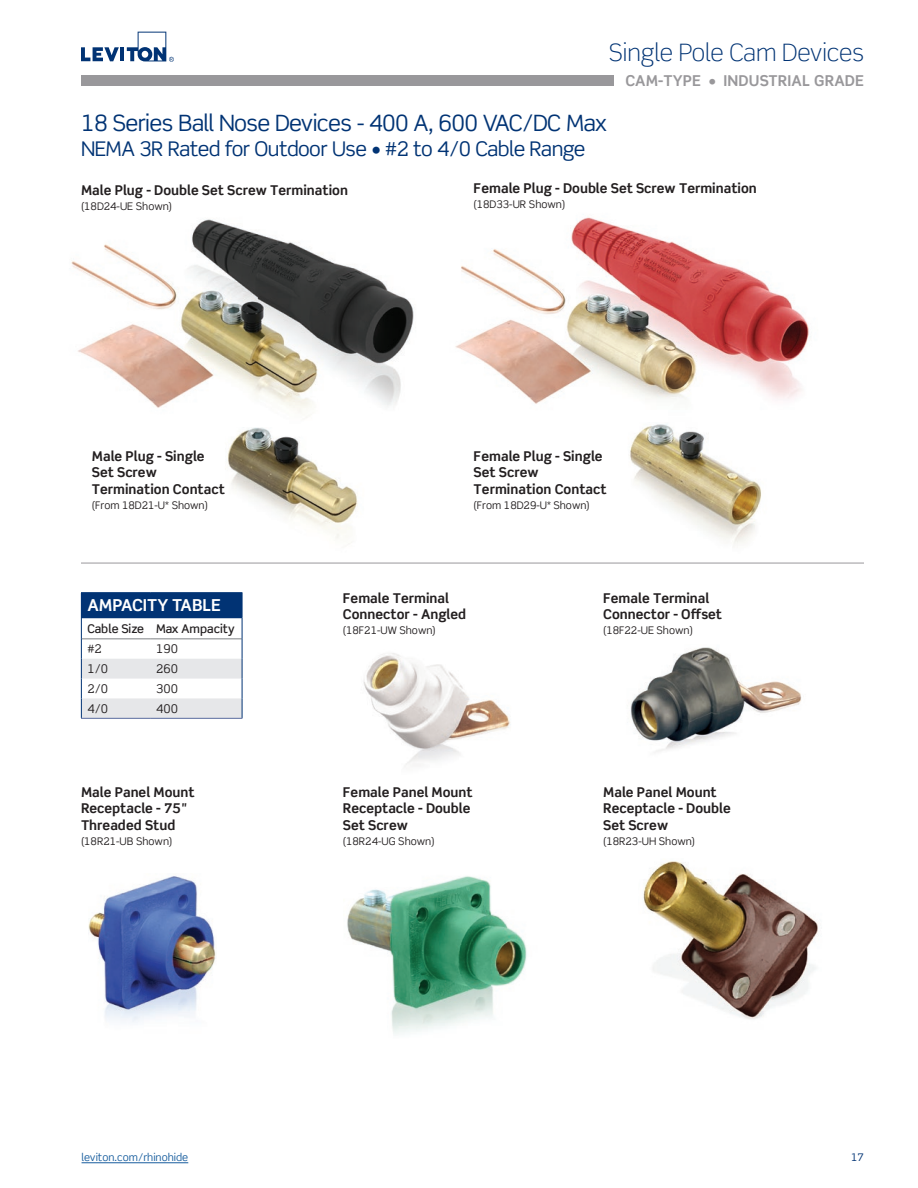
<style>
.page{position:relative;width:918px;height:1188px;background:#fff}
.page>*{position:absolute;margin:0;border:0;box-sizing:border-box;transform-origin:0 0}
.t1{font:300 24px "Scene Std";color:#013374}
.t2{font:22.5px "Scene Std";letter-spacing:-.03em;color:#013374}
.t3{font:20.25px "Scene Std";letter-spacing:-.03em;color:#013374}
.t4{font:700 16.5px "Scene Std";color:#fff}
.t5{font:700 15px "Scene Std";letter-spacing:.01em;color:#99989b}
.t6{font:700 13.5px/16.5px "Scene Std";color:#231f20}
.t7{font:12px "Scene Std";color:#231f20}
.t8{font:500 12px "Scene Std";color:#231f20}
.t9{font:10.5px "Scene Std";color:#231f20}
.t10{font:10.5px "Scene Std";color:#175d9e}
.t11{font:10.5px "Scene Std";color:#013374}
</style>
<div class="page">
<hr style="left:82px;top:1163px;width:106px;height:1px;background:#175d9e">
<svg style="left:81px;top:47px;width:38px;height:14px"></svg>
<hr style="left:120px;top:47px;width:4px;height:14px;background:#013374">
<svg style="left:127px;top:32px;width:47px;height:30px"></svg>
<div style="left:81px;top:75px;width:533px;height:11px;background:#99989b"></div>
<img style="left:455px;top:217px;width:354px;height:187px">
<img style="left:71px;top:219px;width:343px;height:199px">
<img style="left:228px;top:427px;width:130px;height:116px">
<img style="left:629px;top:424px;width:132px;height:120px">
<img style="left:88px;top:876px;width:128px;height:147px">
<img style="left:643px;top:861px;width:176px;height:158px">
<img style="left:347px;top:876px;width:180px;height:158px">
<img style="left:363px;top:653px;width:148px;height:112px">
<img style="left:630px;top:647px;width:172px;height:105px">
<hr style="left:81px;top:592px;width:69px;height:1px;background:#013374">
<hr style="left:150px;top:592px;width:92px;height:1px;background:#013374">
<svg style="left:81px;top:593px;width:162px;height:125px"></svg>
<hr style="left:81px;top:718px;width:69px;height:1px;background:#596b9e">
<hr style="left:150px;top:718px;width:92px;height:1px;background:#596b9e">
<hr style="left:81px;top:563px;width:783px;height:1px;background:#99989b">
<h1 class="t1" style="left:609px;top:38px;width:257px">Single Pole Cam Devices</h1>
<p class="t5" style="left:626px;top:71px;width:240px">CAM-TYPE • INDUSTRIAL GRADE</p>
<p class="t2" style="left:81px;top:109px;width:528px">18 Series Ball Nose Devices - 400 A, 600 VAC/DC Max</p>
<p class="t3" style="left:81px;top:136px;width:506px">NEMA 3R Rated for Outdoor Use • #2 to 4/0 Cable Range</p>
<p class="t6" style="left:81px;top:181px;width:269px">Male Plug - Double Set Screw Termination</p>
<p class="t9" style="left:81px;top:199px;width:93px">(18D24-UE Shown)</p>
<p class="t6" style="left:474px;top:180px;width:285px">Female Plug - Double Set Screw Termination</p>
<p class="t9" style="left:474px;top:198px;width:93px">(18D33-UR Shown)</p>
<p class="t6" style="left:92px;top:447px;width:135px">Male Plug - Single<br>Set Screw<br>Termination Contact</p>
<p class="t9" style="left:92px;top:498px;width:118px">(From 18D21-U* Shown)</p>
<p class="t4" style="left:87px;top:595px;width:135px">AMPACITY TABLE</p>
<p class="t8" style="left:87px;top:621px;width:58px">Cable Size</p>
<p class="t8" style="left:156px;top:621px;width:80px">Max Ampacity</p>
<p class="t7" style="left:87px;top:642px;width:16px">#2</p>
<p class="t7" style="left:156px;top:642px;width:23px">190</p>
<p class="t7" style="left:87px;top:662px;width:22px">1/0</p>
<p class="t7" style="left:156px;top:662px;width:23px">260</p>
<p class="t7" style="left:87px;top:681px;width:22px">2/0</p>
<p class="t7" style="left:156px;top:681px;width:23px">300</p>
<p class="t7" style="left:87px;top:701px;width:22px">4/0</p>
<p class="t7" style="left:156px;top:701px;width:23px">400</p>
<p class="t6" style="left:81px;top:784px;width:115px">Male Panel Mount<br>Receptacle - 75"<br>Threaded Stud</p>
<p class="t9" style="left:81px;top:834px;width:93px">(18R21-UB Shown)</p>
<p class="t6" style="left:474px;top:447px;width:135px">Female Plug - Single<br>Set Screw<br>Termination Contact</p>
<p class="t9" style="left:474px;top:498px;width:118px">(From 18D29-U* Shown)</p>
<p class="t6" style="left:343px;top:590px;width:125px">Female Terminal<br>Connector - Angled</p>
<p class="t9" style="left:343px;top:624px;width:94px">(18F21-UW Shown)</p>
<p class="t6" style="left:603px;top:590px;width:120px">Female Terminal<br>Connector - Offset</p>
<p class="t9" style="left:603px;top:624px;width:91px">(18F22-UE Shown)</p>
<p class="t6" style="left:343px;top:784px;width:131px">Female Panel Mount<br>Receptacle - Double<br>Set Screw</p>
<p class="t9" style="left:343px;top:834px;width:93px">(18R24-UG Shown)</p>
<p class="t6" style="left:603px;top:784px;width:129px">Male Panel Mount<br>Receptacle - Double<br>Set Screw</p>
<p class="t9" style="left:603px;top:834px;width:94px">(18R23-UH Shown)</p>
<p class="t10" style="left:82px;top:1151px;width:108px">leviton.com/rhinohide</p>
<p class="t11" style="left:851px;top:1151px;width:14px">17</p>
</div>
